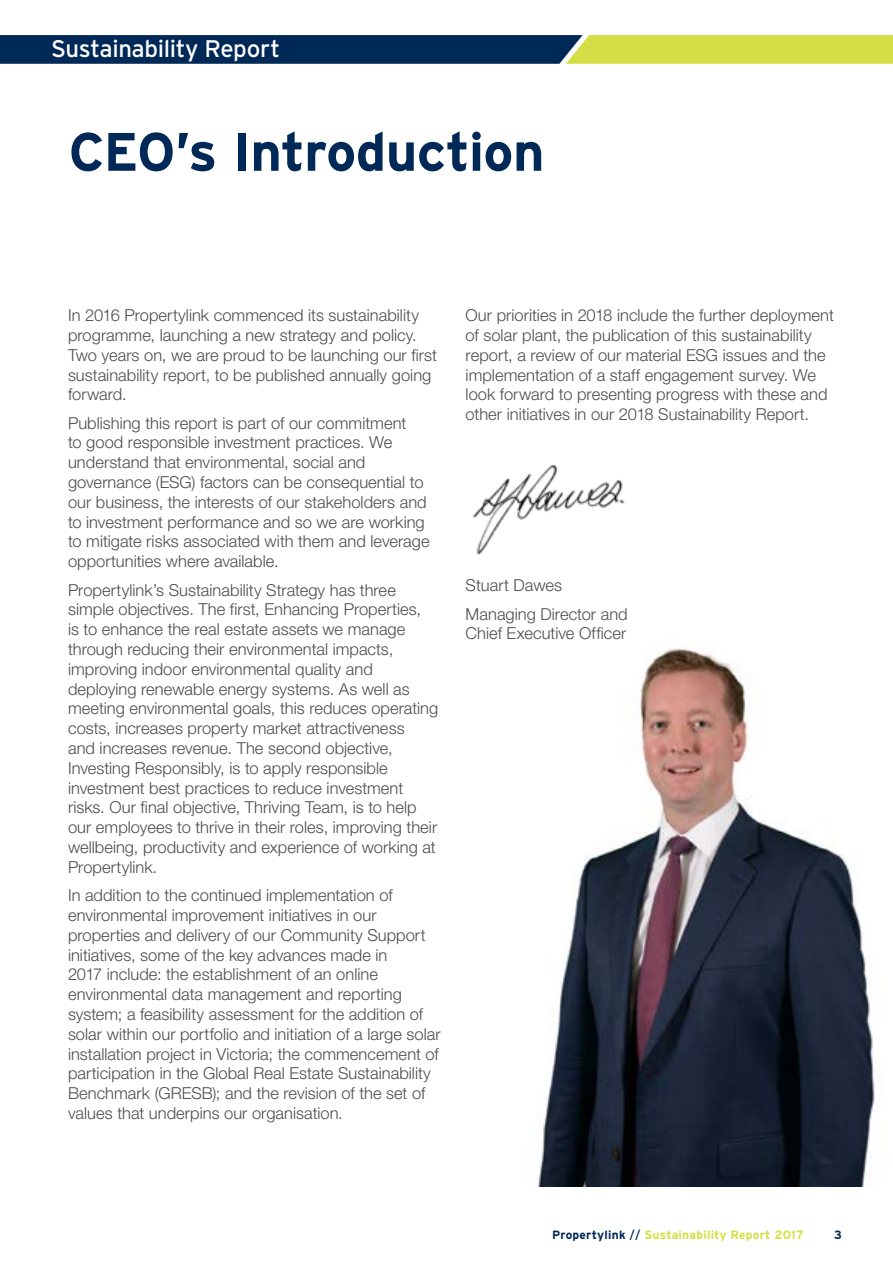
<style>
.page{position:relative;width:893px;height:1263px;background:#fff}
.page>*{position:absolute;margin:0;border:0;box-sizing:border-box;transform-origin:0 0}
.t1{font:700 54px "Interstate";letter-spacing:-.015em;color:#002957}
.t2{font:24px "Interstate";letter-spacing:-.015em;color:#fff}
.t3{font:300 16.5px/19.8px "Helvetica Neue LT Std";color:#4d4d4f}
.t4{font:700 12px "Interstate";letter-spacing:.02em;color:#d3df44}
.t5{font:700 12px "Interstate";color:#002957}
.s1{color:#002957}
.s2{font-weight:400;color:#002957}
</style>
<div class="page">
<svg style="left:0;top:35px;width:893px;height:29px;background:#4e6c53"></svg>
<img style="left:538px;top:648px;width:337px;height:538px">
<img style="left:472px;top:465px;width:153px;height:90px">
<h2 class="t2" style="left:51px;top:36px;width:230px">Sustainability Report</h2>
<h1 class="t1" style="left:69px;top:122px;width:477px">CEO’s Introduction</h1>
<p class="t3" style="left:68px;top:305px;width:370px">In 2016 Propertylink commenced its sustainability programme, launching a new strategy and policy.<br>Two years on, we are proud to be launching our first sustainability report, to be published annually going forward.</p>
<p class="t3" style="left:68px;top:412px;width:363px">Publishing this report is part of our commitment<br>to good responsible investment practices. We understand that environmental, social and governance (ESG) factors can be consequential to our business, the interests of our stakeholders and to investment performance and so we are working to mitigate risks associated with them and leverage opportunities where available.</p>
<p class="t3" style="left:68px;top:579px;width:372px">Propertylink’s Sustainability Strategy has three simple objectives. The first, Enhancing Properties,<br>is to enhance the real estate assets we manage through reducing their environmental impacts, improving indoor environmental quality and deploying renewable energy systems. As well as meeting environmental goals, this reduces operating costs, increases property market attractiveness<br>and increases revenue. The second objective, Investing Responsibly, is to apply responsible investment best practices to reduce investment risks. Our final objective, Thriving Team, is to help our employees to thrive in their roles, improving their wellbeing, productivity and experience of working at Propertylink.</p>
<p class="t3" style="left:68px;top:885px;width:374px">In addition to the continued implementation of environmental improvement initiatives in our properties and delivery of our Community Support initiatives, some of the key advances made in<br>2017 include: the establishment of an online environmental data management and reporting system; a feasibility assessment for the addition of solar within our portfolio and initiation of a large solar installation project in Victoria; the commencement of participation in the Global Real Estate Sustainability Benchmark (GRESB); and the revision of the set of values that underpins our organisation.</p>
<p class="t3" style="left:466px;top:305px;width:370px">Our priorities in 2018 include the further deployment of solar plant, the publication of this sustainability report, a review of our material ESG issues and the implementation of a staff engagement survey. We look forward to presenting progress with these and other initiatives in our 2018 Sustainability Report.</p>
<p class="t3" style="left:466px;top:571px;width:164px;line-height:28.3px">Stuart Dawes<br>Managing Director and</p>
<p class="t3" style="left:466px;top:623px;width:162px">Chief Executive Officer</p>
<p class="t4" style="left:552px;top:1227px;width:253px"><span class="s1">Propertylink</span> <span class="s2">//</span> Sustainability Report 2017</p>
<p class="t5" style="left:834px;top:1227px;width:9px">3</p>
</div>
